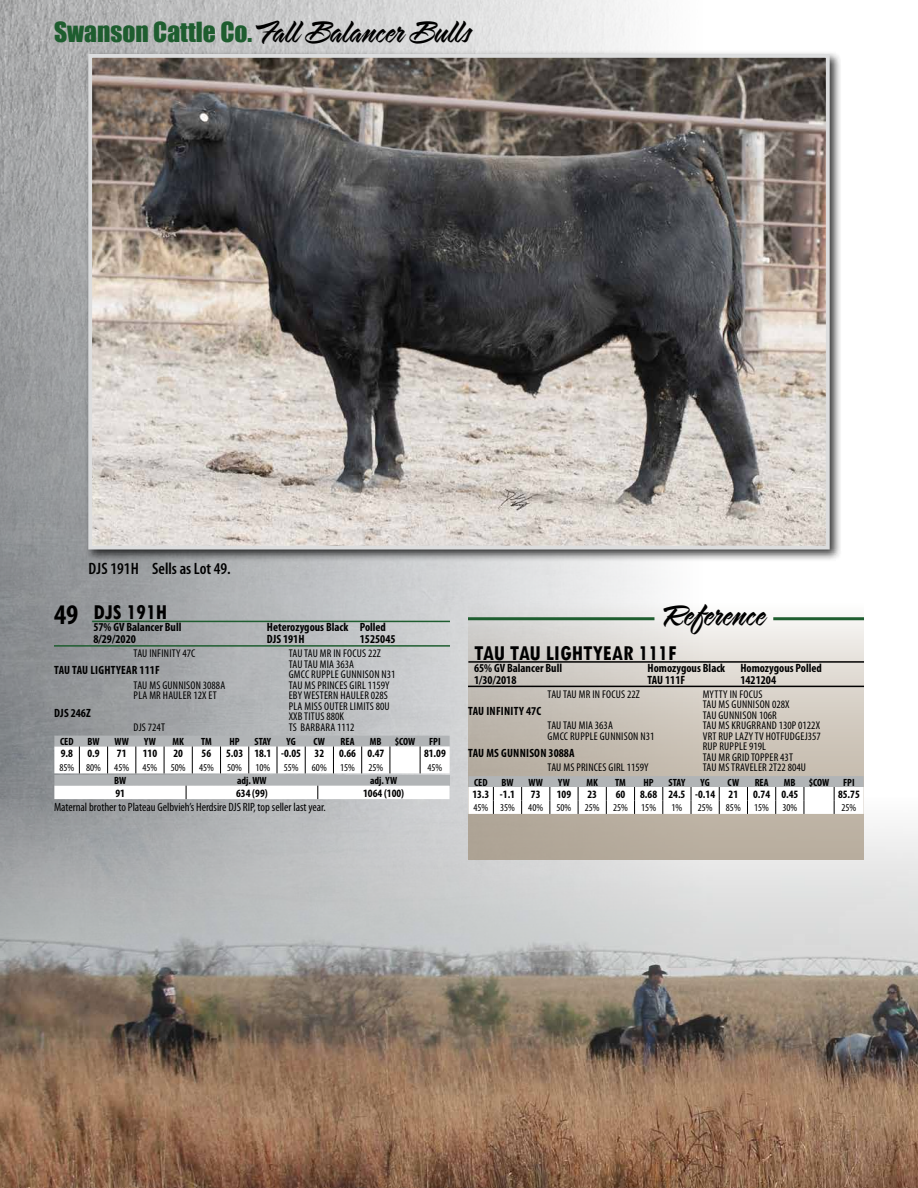
<style>
.page{position:relative;width:918px;height:1188px;background:#fff}
.page>*{position:absolute;margin:0;border:0;box-sizing:border-box;transform-origin:0 0}
.t1{font:36px "Sarah Script";letter-spacing:-.01em;color:#000}
.t2{font:700 condensed 22.5px "Tw Cen";color:#000}
.t3{font:600 condensed 16.5px "Myriad Pro";color:#000}
.t4{font:700 condensed 12px "Myriad Pro";color:#000}
.t5{font:condensed 12px "Myriad Pro";color:#000}
.t6{font:700 condensed 12px "Myriad Pro";letter-spacing:.02em;color:#000}
.t7{font:condensed 11.25px/10.5px "Myriad Pro";letter-spacing:.02em;color:#000}
.t8{font:700 condensed 11.25px "Myriad Pro";color:#000}
.t9{font:700 condensed 10.5px "Myriad Pro";color:#000}
.t10{font:condensed 10.5px "Myriad Pro";color:#000}
.s1{font-family:"Impact";font-size:25.5px;color:#1e5d2f}
.s2{font-family:"Myriad Pro";font-size:28.5px}
</style>
<div class="page">
<img style="left:0;top:0;width:655px;height:797px">
<img style="left:0;top:797px;width:918px;height:391px">
<div style="left:84px;top:50px;width:758px;height:512px;background:#000;opacity:.75"></div>
<img style="left:93px;top:59px;width:732px;height:486px">
<div style="left:88px;top:54px;width:742px;height:496px;border:4px solid #dcddde"></div>
<svg style="left:468px;top:603px;width:396px;height:257px;background:#cdc7be"></svg>
<hr style="left:773px;top:617px;width:91px;height:3px;background:#1e5d2f">
<hr style="left:468px;top:617px;width:186px;height:3px;background:#1e5d2f">
<hr style="left:54px;top:645px;width:396px;height:2px;background:#1e5d2f">
<hr style="left:92px;top:621px;width:358px;height:1px;background:#1e5d2f">
<svg style="left:54px;top:736px;width:396px;height:63px"></svg>
<hr style="left:468px;top:686px;width:396px;height:1px;background:#000">
<svg style="left:468px;top:776px;width:396px;height:38px"></svg>
<hr style="left:468px;top:661px;width:396px;height:2px;background:#000">
<h1 class="t1" style="left:54px;top:13px;width:419px"><span class="s1">Swanson Cattle Co.</span> Fall Balancer Bulls</h1>
<h3 class="t3" style="left:88px;top:559px;width:144px">DJS 191H Sells as Lot 49.</h3>
<h2 class="t2" style="left:54px;top:599px;width:115px"><span class="s2">49</span> DJS 191H</h2>
<p class="t4" style="left:93px;top:620px;width:90px">57% GV Balancer Bull</p>
<p class="t4" style="left:267px;top:620px;width:121px">Heterozygous Black Polled</p>
<p class="t4" style="left:93px;top:632px;width:44px">8/29/2020</p>
<p class="t4" style="left:267px;top:632px;width:39px">DJS 191H</p>
<p class="t4" style="left:360px;top:632px;width:37px">1525045</p>
<p class="t7" style="left:134px;top:648px;width:63px">TAU INFINITY 47C</p>
<p class="t7" style="left:289px;top:648px;width:94px">TAU TAU MR IN FOCUS 22Z</p>
<p class="t6" style="left:54px;top:663px;width:107px">TAU TAU LIGHTYEAR 111F</p>
<p class="t7" style="left:289px;top:659px;width:108px">TAU TAU MIA 363A<br>GMCC RUPPLE GUNNISON N31</p>
<p class="t7" style="left:134px;top:680px;width:93px">TAU MS GUNNISON 3088A</p>
<p class="t7" style="left:289px;top:680px;width:102px">TAU MS PRINCES GIRL 1159Y</p>
<p class="t7" style="left:134px;top:690px;width:85px">PLA MR HAULER 12X ET</p>
<p class="t7" style="left:289px;top:690px;width:101px">EBY WESTERN HAULER 028S</p>
<p class="t4" style="left:54px;top:705px;width:38px">DJS 246Z</p>
<p class="t7" style="left:289px;top:701px;width:103px">PLA MISS OUTER LIMITS 80U<br>XXB TITUS 880K</p>
<p class="t7" style="left:134px;top:722px;width:33px">DJS 724T</p>
<p class="t7" style="left:289px;top:722px;width:67px">TS BARBARA 1112</p>
<p class="t9" style="left:60px;top:735px;width:15px">CED</p>
<p class="t9" style="left:87px;top:735px;width:14px">BW</p>
<p class="t9" style="left:115px;top:735px;width:16px">WW</p>
<p class="t9" style="left:144px;top:735px;width:13px">YW</p>
<p class="t9" style="left:172px;top:735px;width:13px">MK</p>
<p class="t9" style="left:201px;top:735px;width:12px">TM</p>
<p class="t9" style="left:230px;top:735px;width:12px">HP</p>
<p class="t9" style="left:255px;top:735px;width:18px">STAY</p>
<p class="t9" style="left:287px;top:735px;width:11px">YG</p>
<p class="t9" style="left:314px;top:735px;width:13px">CW</p>
<p class="t9" style="left:341px;top:735px;width:15px">REA</p>
<p class="t9" style="left:370px;top:735px;width:47px">MB $COW</p>
<p class="t9" style="left:429px;top:735px;width:13px">FPI</p>
<p class="t8" style="left:61px;top:747px;width:14px">9.8</p>
<p class="t8" style="left:87px;top:747px;width:14px">0.9</p>
<p class="t8" style="left:117px;top:747px;width:11px">71</p>
<p class="t8" style="left:143px;top:747px;width:16px">110</p>
<p class="t8" style="left:173px;top:747px;width:11px">20</p>
<p class="t8" style="left:202px;top:747px;width:11px">56</p>
<p class="t8" style="left:226px;top:747px;width:99px">5.03 18.1 -0.05 32</p>
<p class="t8" style="left:339px;top:747px;width:47px">0.66 0.47</p>
<p class="t8" style="left:424px;top:747px;width:23px">81.09</p>
<p class="t10" style="left:59px;top:761px;width:43px">85% 80%</p>
<p class="t10" style="left:114px;top:761px;width:16px">45%</p>
<p class="t10" style="left:143px;top:761px;width:16px">45%</p>
<p class="t10" style="left:171px;top:761px;width:16px">50%</p>
<p class="t10" style="left:199px;top:761px;width:16px">45%</p>
<p class="t10" style="left:227px;top:761px;width:16px">50%</p>
<p class="t10" style="left:255px;top:761px;width:16px">10%</p>
<p class="t10" style="left:284px;top:761px;width:16px">55%</p>
<p class="t10" style="left:312px;top:761px;width:16px">60%</p>
<p class="t10" style="left:340px;top:761px;width:16px">15%</p>
<p class="t10" style="left:368px;top:761px;width:16px">25%</p>
<p class="t10" style="left:427px;top:761px;width:16px">45%</p>
<p class="t9" style="left:114px;top:774px;width:14px">BW</p>
<p class="t9" style="left:237px;top:774px;width:31px">adj. WW</p>
<p class="t9" style="left:370px;top:774px;width:29px">adj. YW</p>
<p class="t8" style="left:115px;top:786px;width:11px">91</p>
<p class="t8" style="left:236px;top:786px;width:33px">634 (99)</p>
<p class="t8" style="left:363px;top:786px;width:43px">1064 (100)</p>
<p class="t5" style="left:54px;top:799px;width:273px">Maternal brother to Plateau Gelbvieh’s Herdsire DJS RIP, top seller last year.</p>
<h1 class="t1" style="left:664px;top:595px;width:104px">Reference</h1>
<h2 class="t2" style="left:474px;top:639px;width:204px">TAU TAU LIGHTYEAR 111F</h2>
<p class="t4" style="left:474px;top:660px;width:90px">65% GV Balancer Bull</p>
<p class="t4" style="left:648px;top:660px;width:79px">Homozygous Black</p>
<p class="t4" style="left:740px;top:660px;width:83px">Homozygous Polled</p>
<p class="t4" style="left:474px;top:672px;width:44px">1/30/2018</p>
<p class="t4" style="left:648px;top:672px;width:39px">TAU 111F</p>
<p class="t4" style="left:740px;top:672px;width:37px">1421204</p>
<p class="t7" style="left:548px;top:689px;width:94px">TAU TAU MR IN FOCUS 22Z</p>
<p class="t7" style="left:703px;top:689px;width:61px">MYTTY IN FOCUS</p>
<p class="t6" style="left:468px;top:703px;width:74px">TAU INFINITY 47C</p>
<p class="t7" style="left:703px;top:699px;width:88px">TAU MS GUNNISON 028X<br>TAU GUNNISON 106R</p>
<p class="t7" style="left:548px;top:720px;width:67px">TAU TAU MIA 363A</p>
<p class="t7" style="left:703px;top:720px;width:119px">TAU MS KRUGRRAND 130P 0122X</p>
<p class="t7" style="left:548px;top:731px;width:108px">GMCC RUPPLE GUNNISON N31</p>
<p class="t7" style="left:703px;top:731px;width:119px">VRT RUP LAZY TV HOTFUDGEJ357</p>
<p class="t6" style="left:468px;top:746px;width:108px">TAU MS GUNNISON 3088A</p>
<p class="t7" style="left:703px;top:741px;width:92px">RUP RUPPLE 919L<br>TAU MR GRID TOPPER 43T</p>
<p class="t7" style="left:548px;top:762px;width:102px">TAU MS PRINCES GIRL 1159Y</p>
<p class="t7" style="left:703px;top:762px;width:105px">TAU MS TRAVELER 2T22 804U</p>
<p class="t9" style="left:474px;top:775px;width:15px">CED</p>
<p class="t9" style="left:501px;top:775px;width:14px">BW</p>
<p class="t9" style="left:529px;top:775px;width:16px">WW</p>
<p class="t9" style="left:558px;top:775px;width:13px">YW</p>
<p class="t9" style="left:586px;top:775px;width:13px">MK</p>
<p class="t9" style="left:615px;top:775px;width:12px">TM</p>
<p class="t9" style="left:644px;top:775px;width:12px">HP</p>
<p class="t9" style="left:669px;top:775px;width:18px">STAY</p>
<p class="t9" style="left:701px;top:775px;width:11px">YG</p>
<p class="t9" style="left:728px;top:775px;width:13px">CW</p>
<p class="t9" style="left:755px;top:775px;width:15px">REA</p>
<p class="t9" style="left:784px;top:775px;width:47px">MB $COW</p>
<p class="t9" style="left:843px;top:775px;width:13px">FPI</p>
<p class="t8" style="left:472px;top:787px;width:44px">13.3 -1.1</p>
<p class="t8" style="left:531px;top:787px;width:11px">73</p>
<p class="t8" style="left:557px;top:787px;width:16px">109</p>
<p class="t8" style="left:587px;top:787px;width:11px">23</p>
<p class="t8" style="left:616px;top:787px;width:11px">60</p>
<p class="t8" style="left:640px;top:787px;width:99px">8.68 24.5 -0.14 21</p>
<p class="t8" style="left:753px;top:787px;width:47px">0.74 0.45</p>
<p class="t8" style="left:838px;top:787px;width:23px">85.75</p>
<p class="t10" style="left:473px;top:801px;width:43px">45% 35%</p>
<p class="t10" style="left:528px;top:801px;width:16px">40%</p>
<p class="t10" style="left:557px;top:801px;width:16px">50%</p>
<p class="t10" style="left:585px;top:801px;width:16px">25%</p>
<p class="t10" style="left:613px;top:801px;width:16px">25%</p>
<p class="t10" style="left:641px;top:801px;width:16px">15%</p>
<p class="t10" style="left:672px;top:801px;width:12px">1%</p>
<p class="t10" style="left:698px;top:801px;width:16px">25%</p>
<p class="t10" style="left:726px;top:801px;width:16px">85%</p>
<p class="t10" style="left:754px;top:801px;width:16px">15%</p>
<p class="t10" style="left:782px;top:801px;width:16px">30%</p>
<p class="t10" style="left:841px;top:801px;width:16px">25%</p>
</div>
